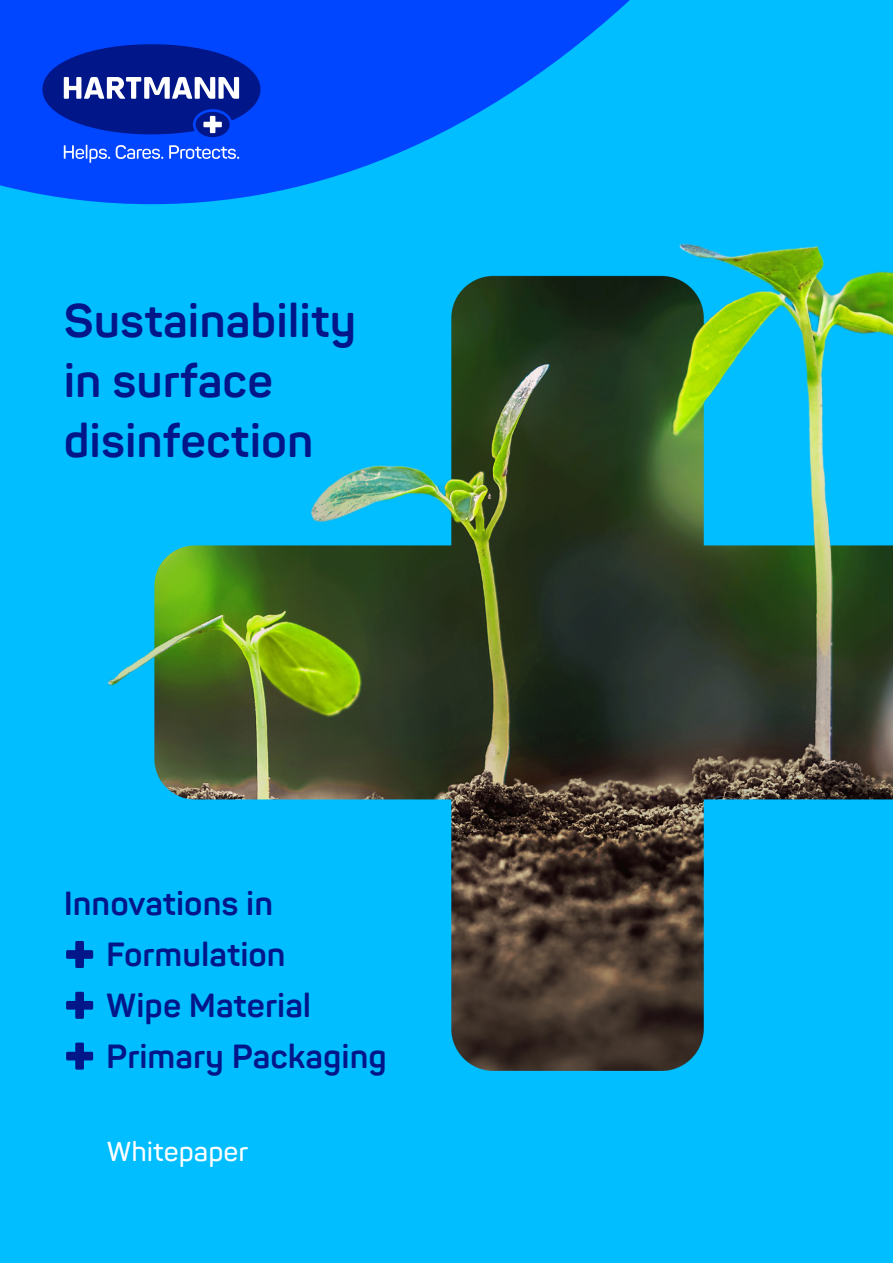
<style>
.page{position:relative;width:893px;height:1263px;background:#00beff}
.page>*{position:absolute;margin:0;border:0;box-sizing:border-box;transform-origin:0 0}
.t1{font:700 46.5px/60px "Panton";color:#001689}
.t2{font:700 33px "Panton";color:#001689}
.t3{font:600 27px "Panton";color:#fff}
</style>
<div class="page">
<svg style="left:1px;top:0;width:629px;height:199px;fill:#0045ff"></svg>
<div style="left:196px;top:112px;width:34px;height:25px;background:#001689;border-radius:50%"></div>
<svg style="left:42px;top:44px;width:218px;height:90px;background:#1d3aae"></svg>
<svg style="left:64px;top:145px;width:175px;height:18px;background:#3b6fff"></svg>
<img style="left:71px;top:189px;width:822px;height:882px">
<svg style="left:66px;top:941px;width:27px;height:27px"></svg>
<svg style="left:66px;top:992px;width:27px;height:27px"></svg>
<svg style="left:66px;top:1042px;width:27px;height:27px"></svg>
<p class="t1" style="left:64px;top:290px;width:294px">Sustainability in surface disinfection</p>
<p class="t2" style="left:64px;top:882px;width:211px">Innovations in</p>
<p class="t2" style="left:106px;top:933px;width:181px">Formulation</p>
<p class="t2" style="left:106px;top:984px;width:206px">Wipe Material</p>
<p class="t2" style="left:106px;top:1035px;width:282px">Primary Packaging</p>
<p class="t3" style="left:107px;top:1134px;width:143px">Whitepaper</p>
</div>
